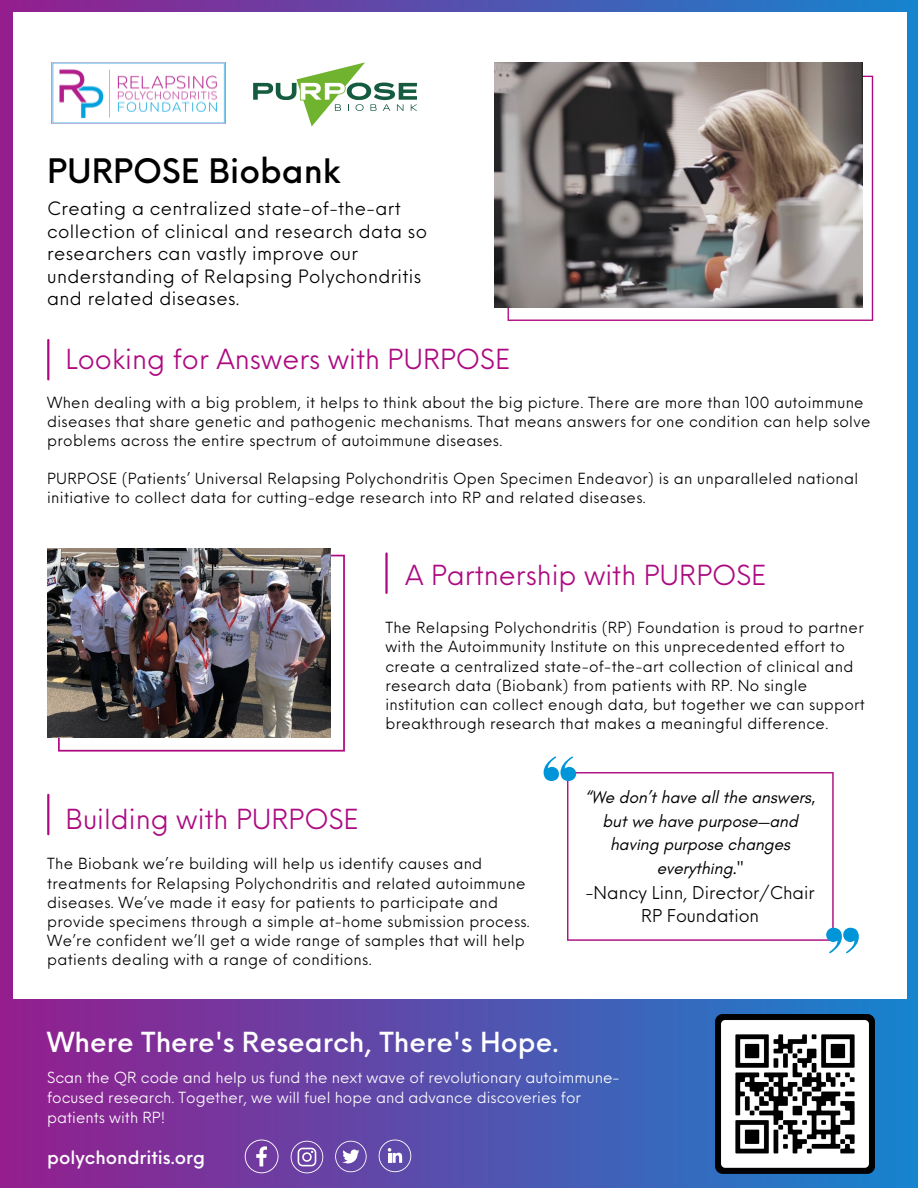
<style>
.page{position:relative;width:918px;height:1188px;background:#fff}
.page>*{position:absolute;margin:0;border:0;box-sizing:border-box;transform-origin:0 0}
.t1{font:500 33px "Neue Einstellung";color:#000}
.t2{font:27px "Neue Einstellung";color:#ad0a81}
.t3{font:500 27px "Neue Einstellung";color:#fff}
.t4{font:18px/22.5px "Neue Einstellung";letter-spacing:.02em;color:#000}
.t5{font:500 18px "Neue Einstellung";color:#fff}
.t6{font:italic 17.25px/23.7px "Glacial Indifference";color:#000;text-align:center}
.t7{font:17.25px/23.7px "Neue Einstellung";color:#000;text-align:center}
.t8{font:15px/19.2px "Neue Einstellung";letter-spacing:.02em;color:#000}
.t9{font:15px/20.2px "Neue Einstellung";color:#fff}
</style>
<div class="page">
<div style="left:0;top:0;width:918px;height:1188px;background:linear-gradient(to right,#951f90,#1480c8)"></div>
<div style="left:14px;top:12px;width:893px;height:987px;background:#fff"></div>
<svg style="left:508px;top:76px;width:365px;height:245px"></svg>
<img style="left:495px;top:62px;width:367px;height:246px">
<hr style="left:47px;top:340px;width:2px;height:39px;background:#ad0a81">
<img style="left:52px;top:62px;width:174px;height:61px">
<hr style="left:385px;top:553px;width:3px;height:40px;background:#ad0a81">
<svg style="left:567px;top:772px;width:267px;height:169px"></svg>
<svg style="left:544px;top:756px;width:32px;height:25px"></svg>
<svg style="left:826px;top:928px;width:33px;height:25px"></svg>
<svg style="left:253px;top:62px;width:164px;height:65px"></svg>
<svg style="left:58px;top:555px;width:287px;height:197px"></svg>
<img style="left:47px;top:549px;width:284px;height:189px">
<hr style="left:47px;top:795px;width:2px;height:39px;background:#ad0a81">
<svg style="left:245px;top:1140px;width:34px;height:33px"></svg>
<svg style="left:291px;top:1141px;width:32px;height:32px"></svg>
<svg style="left:335px;top:1141px;width:32px;height:31px"></svg>
<svg style="left:379px;top:1140px;width:32px;height:32px"></svg>
<img style="left:715px;top:1015px;width:159px;height:158px">
<h1 class="t1" style="left:47px;top:141px;width:295px">PURPOSE Biobank</h1>
<p class="t4" style="left:47px;top:195px;width:381px">Creating a centralized state-of-the-art collection of clinical and research data so researchers can vastly improve our understanding of Relapsing Polychondritis and related diseases.</p>
<h2 class="t2" style="left:66px;top:335px;width:446px">Looking for Answers with PURPOSE</h2>
<p class="t8" style="left:47px;top:391px;width:825px">When dealing with a big problem, it helps to think about the big picture. There are more than 100 autoimmune diseases that share genetic and pathogenic mechanisms. That means answers for one condition can help solve problems across the entire spectrum of autoimmune diseases.</p>
<p class="t8" style="left:47px;top:468px;width:812px">PURPOSE (Patients’ Universal Relapsing Polychondritis Open Specimen Endeavor) is an unparalleled national initiative to collect data for cutting-edge research into RP and related diseases.</p>
<h2 class="t2" style="left:405px;top:551px;width:362px">A Partnership with PURPOSE</h2>
<p class="t8" style="left:385px;top:617px;width:481px">The Relapsing Polychondritis (RP) Foundation is proud to partner with the Autoimmunity Institute on this unprecedented effort to create a centralized state-of-the-art collection of clinical and research data (Biobank) from patients with RP. No single institution can collect enough data, but together we can support breakthrough research that makes a meaningful difference.</p>
<h2 class="t2" style="left:66px;top:795px;width:294px">Building with PURPOSE</h2>
<p class="t8" style="left:47px;top:853px;width:484px">The Biobank we’re building will help us identify causes and treatments for Relapsing Polychondritis and related autoimmune diseases. We’ve made it easy for patients to participate and provide specimens through a simple at-home submission process.<br>We’re confident we’ll get a wide range of samples that will help patients dealing with a range of conditions.</p>
<h2 class="t3" style="left:47px;top:1018px;width:513px">Where There's Research, There's Hope.</h2>
<p class="t6" style="left:585px;top:785px;width:232px">“We don’t have all the answers, but we have purpose—and having purpose changes everything."</p>
<p class="t7" style="left:585px;top:879px;width:231px">-Nancy Linn, Director/Chair<br>RP Foundation</p>
<p class="t9" style="left:47px;top:1066px;width:574px">Scan the QR code and help us fund the next wave of revolutionary autoimmune&shy;focused research. Together, we will fuel hope and advance discoveries for patients with RP!</p>
<p class="t5" style="left:47px;top:1142px;width:159px">polychondritis.org</p>
</div>
